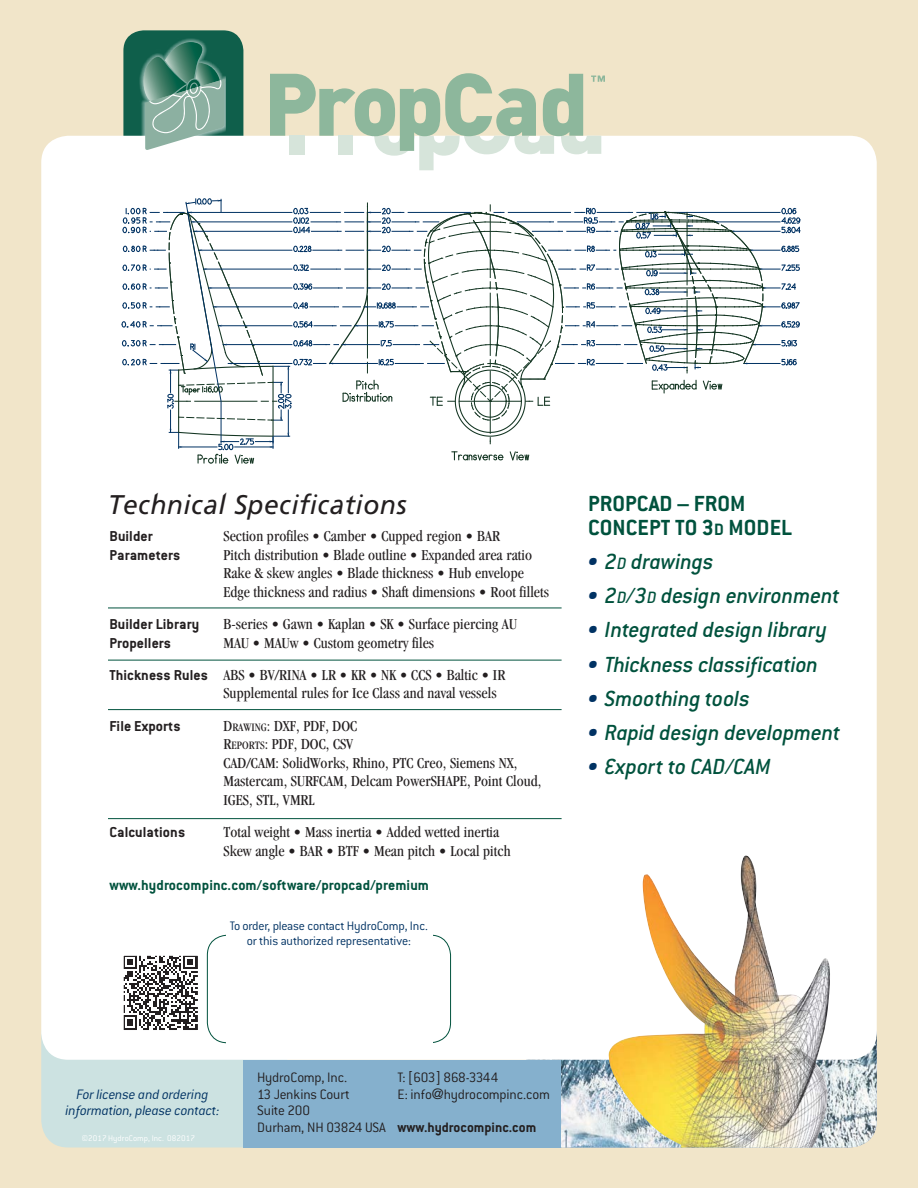
<style>
.page{position:relative;width:918px;height:1188px;background:#f1e5c9}
.page>*{position:absolute;margin:0;border:0;box-sizing:border-box;transform-origin:0 0}
.t1{font:italic 27px "Freeway Roman";letter-spacing:.015em;color:#231f20}
.t2{font:italic 500 24px "Conduit ITC";letter-spacing:-.005em;color:#00523d}
.t3{font:700 24px/24px "Conduit ITC";letter-spacing:.005em;color:#00523d}
.t4{font:condensed 15.75px/18.6px "Garamond";letter-spacing:.005em;color:#231f20}
.t5{font:700 15.75px "Conduit ITC";letter-spacing:.005em;color:#231f20}
.t6{font:700 15.75px "Conduit ITC";letter-spacing:.005em;color:#00523d}
.t7{font:300 15px/16.5px "Conduit ITC";letter-spacing:-.01em;color:#231f20}
.t8{font:italic 300 15px/16.5px "Conduit ITC";letter-spacing:-.015em;color:#003263;text-align:center}
.t9{font:700 15px "Conduit ITC";color:#231f20}
.t10{font:300 13.5px/15px "Conduit ITC";letter-spacing:-.015em;color:#003263;text-align:center}
.t11{font:300 9px "Conduit ITC";letter-spacing:.005em;color:#fff}
.s1{font-family:"Conduit ITC";font-weight:700;font-stretch:normal}
.s2{font-style:inherit}
.s3{font-size:11.85px}
.s4{font-size:18px}
.s5{color:#003263}
.s6{font-family:"Freeway"}
</style>
<div class="page">
<div style="left:123px;top:30px;width:120px;height:161px;background:#0f5f4b;border-radius:20px"></div>
<img style="left:560px;top:1038px;width:317px;height:110px">
<div style="left:41px;top:1009px;width:246px;height:138px;background:#cce2e1;border-radius:27px"></div>
<div style="left:243px;top:1060px;width:317px;height:88px;background:#85b0cd"></div>
<div style="left:41px;top:136px;width:836px;height:924px;background:#fff;border-radius:27px"></div>
<svg style="left:122px;top:198px;width:679px;height:266px"></svg>
<hr style="left:108px;top:608px;width:454px;height:1px;background:#00523d">
<hr style="left:108px;top:660px;width:454px;height:1px;background:#00523d">
<hr style="left:108px;top:709px;width:454px;height:1px;background:#00523d">
<hr style="left:108px;top:818px;width:454px;height:1px;background:#00523d">
<img style="left:609px;top:855px;width:221px;height:293px">
<svg style="left:270px;top:73px;width:335px;height:97px"></svg>
<svg style="left:123px;top:955px;width:75px;height:75px"></svg>
<svg style="left:140px;top:38px;width:86px;height:98px"></svg>
<svg style="left:142px;top:42px;width:82px;height:108px"></svg>
<h1 class="t1" style="left:108px;top:489px;width:300px">Technical Specifications</h1>
<p class="t5" style="left:110px;top:527px;width:45px">Builder</p>
<p class="t4" style="left:223px;top:527px;width:278px">Section profiles • Camber • Cupped region • BAR</p>
<p class="t5" style="left:109px;top:546px;width:72px">Parameters</p>
<p class="t4" style="left:223px;top:545px;width:327px">Pitch distribution • Blade outline • Expanded area ratio<br>Rake &amp; skew angles • Blade thickness • Hub envelope<br>Edge thickness and radius • Shaft dimensions • Root fillets</p>
<p class="t5" style="left:109px;top:615px;width:91px">Builder Library</p>
<p class="t4" style="left:223px;top:614px;width:295px">B-series • Gawn • Kaplan • SK • Surface piercing AU</p>
<p class="t5" style="left:109px;top:633px;width:63px">Propellers</p>
<p class="t4" style="left:109px;top:626px;width:397px;line-height:32.2px;text-indent:114px">MAU • MAUw • Custom geometry files<br><span class="s1">Thickness Rules</span> ABS • BV/RINA • LR • KR • NK • CCS • Baltic • IR</p>
<p class="t4" style="left:223px;top:684px;width:275px">Supplemental rules for Ice Class and naval vessels</p>
<p class="t5" style="left:109px;top:717px;width:73px">File Exports</p>
<p class="t4" style="left:223px;top:716px;width:319px"><span class="s2">D</span><span class="s3">RAWING</span>: DXF, PDF, DOC<br><span class="s2">R</span><span class="s3">EPORTS</span>: PDF, DOC, CSV<br><span class="s2">CAD/CAM</span>: SolidWorks, Rhino, PTC Creo, Siemens NX, Mastercam, SURFCAM, Delcam PowerSHAPE, Point Cloud, IGES, STL, VMRL</p>
<p class="t5" style="left:109px;top:823px;width:77px">Calculations</p>
<p class="t4" style="left:223px;top:823px;width:289px">Total weight • Mass inertia • Added wetted inertia<br>Skew angle • BAR • BTF • Mean pitch • Local pitch</p>
<p class="t6" style="left:110px;top:875px;width:321px">www.hydrocompinc.com/software/propcad/premium</p>
<p class="t10" style="left:230px;top:919px;width:200px">To order, please contact HydroComp, Inc. or this authorized representative:</p>
<h2 class="t3" style="left:588px;top:491px;width:206px">PROPCAD – FROM<br>CONCEPT TO 3<span class="s4">d</span> MODEL</h2>
<h2 class="t2" style="left:588px;top:548px;width:127px"><span class="s5">•</span> 2<span class="s4">d</span> drawings</h2>
<h2 class="t2" style="left:588px;top:582px;width:254px"><span class="s5">•</span> 2<span class="s4">d</span>/3<span class="s4">d</span> design environment</h2>
<h2 class="t2" style="left:588px;top:616px;width:241px"><span class="s5">•</span> Integrated design library</h2>
<h2 class="t2" style="left:588px;top:651px;width:232px"><span class="s5">•</span> Thickness classification</h2>
<h2 class="t2" style="left:588px;top:685px;width:164px"><span class="s5">•</span> Smoothing tools</h2>
<h2 class="t2" style="left:588px;top:719px;width:254px"><span class="s5">•</span> Rapid design development</h2>
<h2 class="t2" style="left:588px;top:753px;width:185px"><span class="s5">•</span> Export to CAD/CAM</h2>
<p class="t8" style="left:66px;top:1086px;width:155px">For license and ordering information, please contact:</p>
<p class="t11" style="left:82px;top:1133px;width:115px">©2017 HydroComp, Inc. 082017</p>
<p class="t7" style="left:257px;top:1070px;width:130px">HydroComp, Inc.<br>13 Jenkins Court<br>Suite 200<br>Durham, NH 03824 USA</p>
<p class="t7" style="left:398px;top:1070px;width:154px">T: [603] 868-3344<br>E: info<span class="s6">@</span>hydrocompinc.com</p>
<p class="t9" style="left:398px;top:1118px;width:140px">www.hydrocompinc.com</p>
</div>
